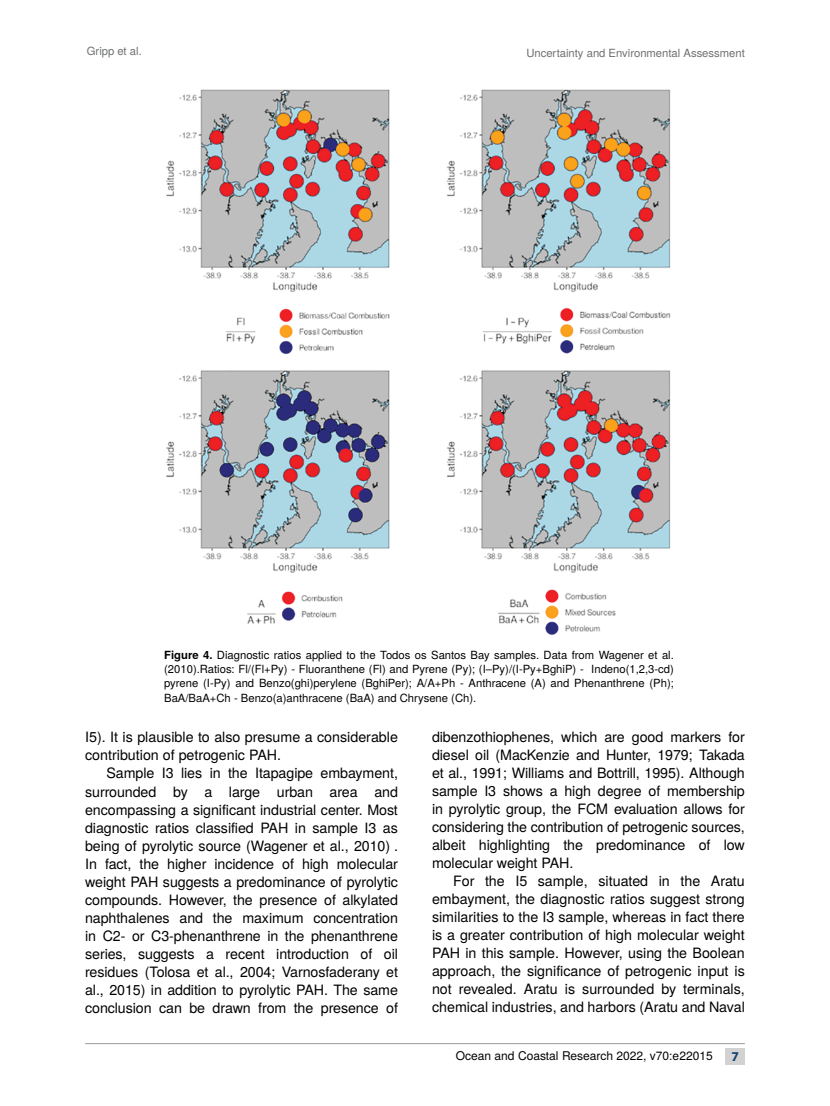
<style>
.page{position:relative;width:830px;height:1106px;background:#fff}
.page>*{position:absolute;margin:0;border:0;box-sizing:border-box;transform-origin:0 0}
.t1{font:14.25px/18px "Te X Gyre Heros";letter-spacing:-.005em;color:#000;text-align:justify}
.t2{font:700 13.5px "Myriad Pro";color:#134272}
.t3{font:12px "Te X Gyre Heros";color:#000}
.t4{font:11.25px/14.2px "Te X Gyre Heros";color:#000;text-align:justify}
.t5{font:11.25px "Te X Gyre Heros";color:#6d6e71}
.s1{font-weight:700}
</style>
<div class="page">
<hr style="left:85px;top:1043px;width:659px;height:1px;background:#9a9a9b">
<div style="left:725px;top:1048px;width:19px;height:16px;background:#d2d2d2"></div>
<img style="left:166px;top:89px;width:505px;height:546px">
<p class="t5" style="left:87px;top:42px;width:56px">Gripp et al.</p>
<p class="t5" style="left:526px;top:44px;width:220px">Uncertainty and Environmental Assessment</p>
<p class="t4" style="left:164px;top:647px;width:511px"><span class="s1">Figure 4.</span> Diagnostic ratios applied to the Todos os Santos Bay samples. Data from Wagener et al. (2010).Ratios: Fl/(Fl+Py) - Fluoranthene (Fl) and Pyrene (Py); (I–Py)/(I-Py+BghiP) - Indeno(1,2,3-cd) pyrene (I-Py) and Benzo(ghi)perylene (BghiPer); A/A+Ph - Anthracene (A) and Phenanthrene (Ph); BaA/BaA+Ch - Benzo(a)anthracene (BaA) and Chrysene (Ch).</p>
<p class="t1" style="left:85px;top:727px;width:314px">I5). It is plausible to also presume a considerable contribution of petrogenic PAH.</p>
<p class="t1" style="left:85px;top:763px;width:314px;text-indent:21px">Sample I3 lies in the Itapagipe embayment, surrounded by a large urban area and encompassing a significant industrial center. Most diagnostic ratios classified PAH in sample I3 as being of pyrolytic source (Wagener et al., 2010)⁠.<br>In fact, the higher incidence of high molecular weight PAH suggests a predominance of pyrolytic compounds. However, the presence of alkylated naphthalenes and the maximum concentration in C2- or C3-phenanthrene in the phenanthrene series, suggests a recent introduction of oil residues (Tolosa et al., 2004; Varnosfaderany et al., 2015) in addition to pyrolytic PAH. The same conclusion can be drawn from the presence of</p>
<p class="t1" style="left:432px;top:726px;width:314px">dibenzothiophenes, which are good markers for diesel oil (MacKenzie and Hunter, 1979; Takada et al., 1991; Williams and Bottrill, 1995). Although sample I3 shows a high degree of membership in pyrolytic group, the FCM evaluation allows for considering the contribution of petrogenic sources, albeit highlighting the predominance of low molecular weight PAH.</p>
<p class="t1" style="left:432px;top:870px;width:314px;text-indent:21px">For the I5 sample, situated in the Aratu embayment, the diagnostic ratios suggest strong similarities to the I3 sample, whereas in fact there is a greater contribution of high molecular weight PAH in this sample. However, using the Boolean approach, the significance of petrogenic input is not revealed. Aratu is surrounded by terminals, chemical industries, and harbors (Aratu and Naval</p>
<p class="t3" style="left:455px;top:1046px;width:258px">Ocean and Coastal Research 2022, v70:e22015</p>
<p class="t2" style="left:731px;top:1047px;width:9px">7</p>
</div>
